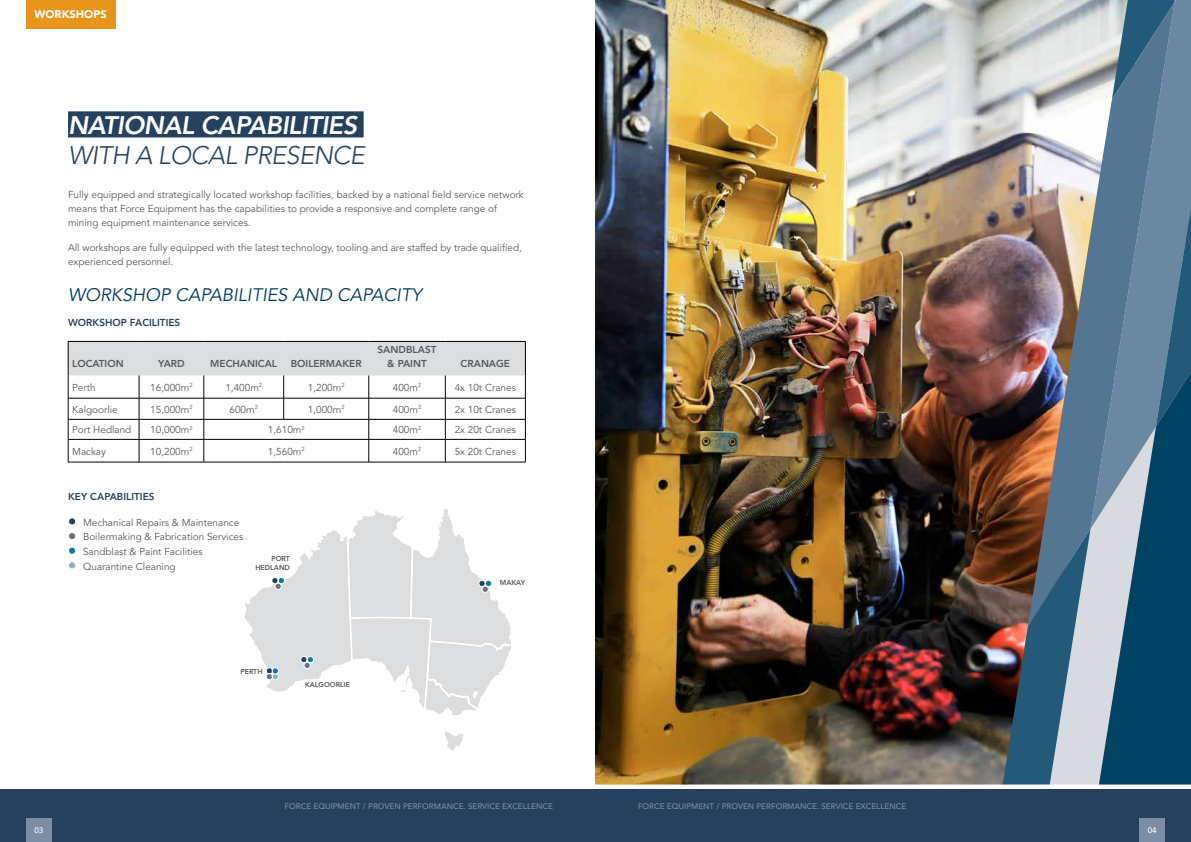
<style>
.page{position:relative;width:1191px;height:842px;background:#fff}
.page>*{position:absolute;margin:0;border:0;box-sizing:border-box;transform-origin:0 0}
.t1{font:italic 800 25.2px "Avenir LT Std";letter-spacing:-.02em;color:#fff}
.t2{font:italic 300 25.2px "Avenir LT Std";letter-spacing:-.02em;color:#26415e}
.t3{font:italic 18px "Avenir LT Std";color:#003a63}
.t4{font:900 11px "Avenir LT Std";color:#fff}
.t5{font:10px/14px "Avenir LT Std";color:#58595b}
.t6{font:800 10px/14px "Avenir LT Std";color:#58595b;text-align:center}
.t7{font:800 10px "Avenir LT Std";color:#26415e}
.t8{font:500 8px "Avenir LT Std";color:#7c8da6}
.t9{font:500 8px "Avenir LT Std";color:#fff}
.t10{font:800 7px/9px "Avenir LT Std";color:#58595b;text-align:right}
</style>
<div class="page">
<img style="left:595px;top:0;width:435px;height:784px">
<svg style="left:245px;top:509px;width:267px;height:242px"></svg>
<svg style="left:68px;top:341px;width:458px;height:121px"></svg>
<hr style="left:68px;top:462px;width:71px;height:1px;background:#000">
<hr style="left:139px;top:462px;width:65px;height:1px;background:#000">
<hr style="left:204px;top:462px;width:80px;height:1px;background:#000">
<hr style="left:284px;top:462px;width:85px;height:1px;background:#000">
<hr style="left:369px;top:462px;width:76px;height:1px;background:#000">
<hr style="left:445px;top:462px;width:80px;height:1px;background:#000">
<div style="left:68px;top:111px;width:296px;height:26px;background:#26415e"></div>
<div style="left:68px;top:518px;width:8px;height:7px;background:#26415e;border-radius:50%"></div>
<div style="left:68px;top:517px;width:8px;height:8px;border:1px solid #fff;border-radius:50%"></div>
<div style="left:68px;top:532px;width:8px;height:8px;background:#6a747b;border-radius:50%"></div>
<div style="left:68px;top:532px;width:8px;height:8px;border:1px solid #fff;border-radius:50%"></div>
<div style="left:68px;top:562px;width:8px;height:7px;background:#92abc6;border-radius:50%"></div>
<div style="left:68px;top:561px;width:8px;height:8px;border:1px solid #fff;border-radius:50%"></div>
<div style="left:68px;top:547px;width:8px;height:7px;background:#0f799f;border-radius:50%"></div>
<div style="left:68px;top:547px;width:8px;height:8px;border:1px solid #fff;border-radius:50%"></div>
<div style="left:266px;top:668px;width:7px;height:6px;background:#26415e;border-radius:50%"></div>
<div style="left:266px;top:667px;width:7px;height:7px;border:1px solid #fff;border-radius:50%"></div>
<div style="left:266px;top:673px;width:7px;height:7px;background:#6a747b;border-radius:50%"></div>
<div style="left:266px;top:673px;width:7px;height:7px;border:1px solid #fff;border-radius:50%"></div>
<div style="left:272px;top:673px;width:6px;height:7px;background:#92abc6;border-radius:50%"></div>
<div style="left:272px;top:673px;width:7px;height:7px;border:1px solid #fff;border-radius:50%"></div>
<svg style="left:272px;top:668px;width:6px;height:6px"></svg>
<div style="left:272px;top:667px;width:7px;height:7px;border:1px solid #fff;border-radius:50%"></div>
<div style="left:301px;top:656px;width:6px;height:7px;background:#26415e;border-radius:50%"></div>
<div style="left:300px;top:656px;width:7px;height:7px;border:1px solid #fff;border-radius:50%"></div>
<svg style="left:304px;top:662px;width:5px;height:5px"></svg>
<div style="left:303px;top:662px;width:8px;height:7px;border:1px solid #fff;border-radius:50%"></div>
<div style="left:307px;top:656px;width:6px;height:7px;background:#0f799f;border-radius:50%"></div>
<div style="left:307px;top:656px;width:7px;height:7px;border:1px solid #fff;border-radius:50%"></div>
<div style="left:272px;top:577px;width:6px;height:7px;background:#26415e;border-radius:50%"></div>
<div style="left:271px;top:577px;width:7px;height:7px;border:1px solid #fff;border-radius:50%"></div>
<svg style="left:275px;top:583px;width:5px;height:6px"></svg>
<div style="left:275px;top:583px;width:7px;height:7px;border:1px solid #fff;border-radius:50%"></div>
<div style="left:278px;top:577px;width:6px;height:7px;background:#0f799f;border-radius:50%"></div>
<div style="left:278px;top:577px;width:7px;height:7px;border:1px solid #fff;border-radius:50%"></div>
<div style="left:479px;top:580px;width:6px;height:7px;background:#26415e;border-radius:50%"></div>
<div style="left:478px;top:580px;width:7px;height:7px;border:1px solid #fff;border-radius:50%"></div>
<svg style="left:482px;top:586px;width:5px;height:6px"></svg>
<div style="left:482px;top:586px;width:7px;height:7px;border:1px solid #fff;border-radius:50%"></div>
<div style="left:485px;top:580px;width:6px;height:7px;background:#0f799f;border-radius:50%"></div>
<div style="left:485px;top:580px;width:7px;height:7px;border:1px solid #fff;border-radius:50%"></div>
<svg style="left:1002px;top:529px;width:88px;height:255px;background:#677682"></svg>
<img style="left:1027px;top:2px;width:71px;height:624px">
<svg style="left:1090px;top:0;width:8px;height:529px;fill:#537793"></svg>
<svg style="left:1098px;top:0;width:93px;height:784px;background:#4f7891"></svg>
<div style="left:0;top:789px;width:1191px;height:53px;background:#26415e"></div>
<div style="left:26px;top:819px;width:26px;height:23px;background:#7c8da6"></div>
<div style="left:1139px;top:819px;width:26px;height:23px;background:#7c8da6"></div>
<div style="left:26px;top:0;width:89px;height:28px;background:#e8941a"></div>
<p class="t4" style="left:34px;top:8px;width:74px">WORKSHOPS</p>
<h1 class="t1" style="left:68px;top:110px;width:291px">NATIONAL CAPABILITIES</h1>
<h1 class="t2" style="left:68px;top:141px;width:298px">WITH A LOCAL PRESENCE</h1>
<p class="t5" style="left:68px;top:188px;width:457px">Fully equipped and strategically located workshop facilities, backed by a national field service network means that Force Equipment has the capabilities to provide a responsive and complete range of mining equipment maintenance services.</p>
<p class="t5" style="left:68px;top:241px;width:455px">All workshops are fully equipped with the latest technology, tooling and are staffed by trade qualified, experienced personnel.</p>
<h2 class="t3" style="left:68px;top:284px;width:355px">WORKSHOP CAPABILITIES AND CAPACITY</h2>
<p class="t7" style="left:68px;top:317px;width:114px">WORKSHOP FACILITIES</p>
<p class="t6" style="left:72px;top:357px;width:53px">LOCATION</p>
<p class="t6" style="left:158px;top:357px;width:28px">YARD</p>
<p class="t6" style="left:210px;top:357px;width:68px">MECHANICAL</p>
<p class="t6" style="left:291px;top:357px;width:72px">BOILERMAKER</p>
<p class="t6" style="left:377px;top:343px;width:60px">SANDBLAST &amp; PAINT</p>
<p class="t6" style="left:460px;top:357px;width:51px">CRANAGE</p>
<p class="t5" style="left:72px;top:380px;width:25px">Perth</p>
<p class="t5" style="left:150px;top:380px;width:44px">16,000m<sup>2</sup></p>
<p class="t5" style="left:225px;top:380px;width:38px">1,400m<sup>2</sup></p>
<p class="t5" style="left:308px;top:380px;width:38px">1,200m<sup>2</sup></p>
<p class="t5" style="left:393px;top:380px;width:30px">400m<sup>2</sup></p>
<p class="t5" style="left:455px;top:380px;width:63px">4x 10t Cranes</p>
<p class="t5" style="left:72px;top:402px;width:47px">Kalgoorlie</p>
<p class="t5" style="left:150px;top:402px;width:44px">15,000m<sup>2</sup></p>
<p class="t5" style="left:229px;top:402px;width:30px">600m<sup>2</sup></p>
<p class="t5" style="left:308px;top:402px;width:38px">1,000m<sup>2</sup></p>
<p class="t5" style="left:393px;top:402px;width:30px">400m<sup>2</sup></p>
<p class="t5" style="left:455px;top:402px;width:63px">2x 10t Cranes</p>
<p class="t5" style="left:72px;top:423px;width:61px">Port Hedland</p>
<p class="t5" style="left:150px;top:423px;width:44px">10,000m<sup>2</sup></p>
<p class="t5" style="left:268px;top:423px;width:38px">1,610m<sup>2</sup></p>
<p class="t5" style="left:393px;top:423px;width:30px">400m<sup>2</sup></p>
<p class="t5" style="left:455px;top:423px;width:63px">2x 20t Cranes</p>
<p class="t5" style="left:72px;top:444px;width:35px">Mackay</p>
<p class="t5" style="left:150px;top:444px;width:44px">10,200m<sup>2</sup></p>
<p class="t5" style="left:268px;top:444px;width:38px">1,560m<sup>2</sup></p>
<p class="t5" style="left:393px;top:444px;width:30px">400m<sup>2</sup></p>
<p class="t5" style="left:455px;top:444px;width:63px">5x 20t Cranes</p>
<p class="t7" style="left:68px;top:491px;width:88px">KEY CAPABILITIES</p>
<p class="t5" style="left:83px;top:515px;width:158px">Mechanical Repairs &amp; Maintenance</p>
<p class="t5" style="left:83px;top:530px;width:162px">Boilermaking &amp; Fabrication Services</p>
<p class="t5" style="left:83px;top:559px;width:94px">Quarantine Cleaning</p>
<p class="t5" style="left:83px;top:545px;width:121px">Sandblast &amp; Paint Facilities</p>
<p class="t10" style="left:255px;top:554px;width:36px">PORT<br>HEDLAND</p>
<p class="t10" style="left:240px;top:667px;width:24px">PERTH</p>
<p class="t10" style="left:305px;top:680px;width:47px">KALGOORLIE</p>
<p class="t10" style="left:500px;top:578px;width:27px">MAKAY</p>
<p class="t8" style="left:284px;top:801px;width:270px">FORCE EQUIPMENT / PROVEN PERFORMANCE. SERVICE EXCELLENCE</p>
<p class="t8" style="left:638px;top:801px;width:270px">FORCE EQUIPMENT / PROVEN PERFORMANCE. SERVICE EXCELLENCE</p>
<p class="t9" style="left:34px;top:826px;width:10px">03</p>
<p class="t9" style="left:1147px;top:826px;width:10px">04</p>
</div>
